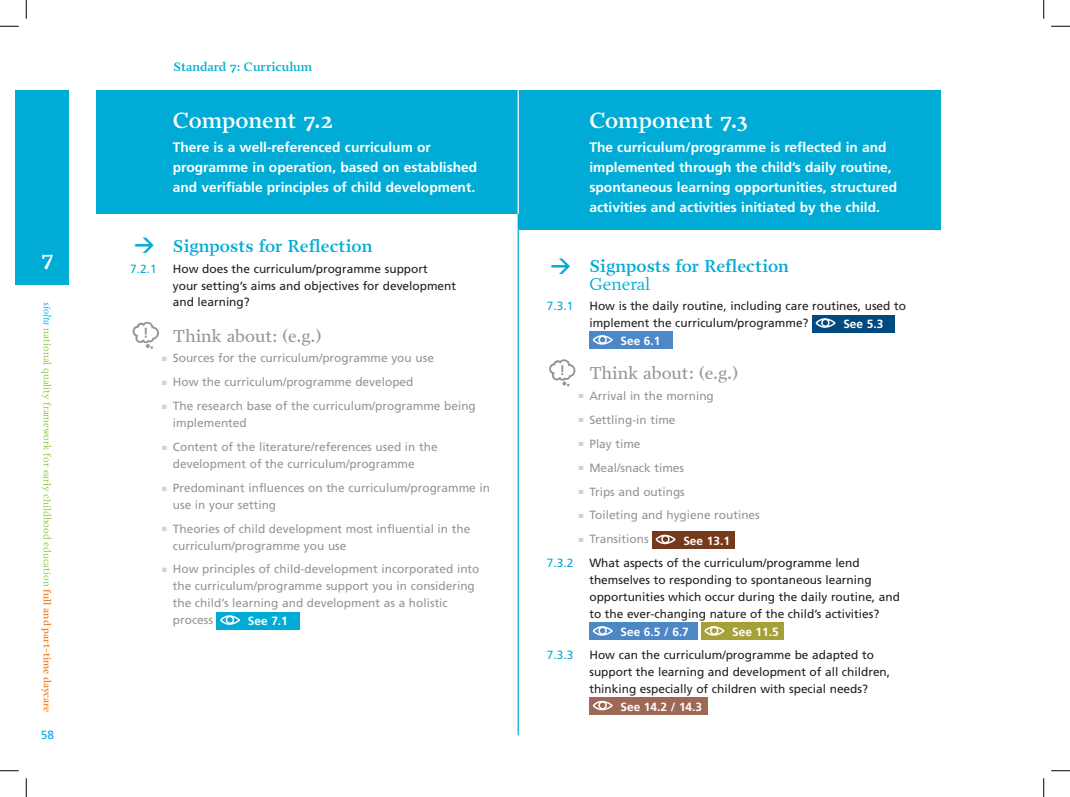
<style>
.page{position:relative;width:1070px;height:797px;background:#fff}
.page>*{position:absolute;margin:0;border:0;box-sizing:border-box;transform-origin:0 0}
.component_heading{font:600 22.5px "Prensa";color:#fff}
.signpost_thin_headin{font:20px "DIN Bold Alternate";color:#00acd5}
.signpost_thin_headin-2{font:600 17.5px/17.5px "Prensa";color:#00acd5}
.signpost_thin_headin-3{font:17.5px "Prensa";color:#939598}
.component{font:700 13.75px/20px "Frutiger";color:#fff}
.signpost_thin_headin-4{font:600 12.5px "Prensa";color:#00acd5}
.think_body{font:11.88px/16.9px "Frutiger";color:#939598}
.signpost_body{font:11.88px/16.9px "Frutiger";color:#231f20}
.t1{font:700 11.88px "Frutiger";color:#fff}
.signpost_body-2{font:11.88px "Frutiger";color:#00acd5}
.think_body-2{font:11.88px "Frutiger";color:#00aeef}
.t2{font:10px "Prensa";color:#8bc63e}
.s1{font-style:italic;color:#00aeef}
.s2{font-weight:600;color:#f58220}
.s3{color:#d1d2d4}
.s4{font-weight:400}
</style>
<div class="page">
<div style="left:16px;top:90px;width:53px;height:194px;background:#00acd5"></div>
<hr style="left:517px;top:90px;width:2px;height:645px;background:#00acd5">
<div style="left:96px;top:90px;width:422px;height:123px;background:#00acd5"></div>
<div style="left:518px;top:90px;width:422px;height:139px;background:#00acd5"></div>
<svg style="left:133px;top:322px;width:26px;height:27px"></svg>
<div style="left:217px;top:612px;width:26px;height:17px;background:#00acd5"></div>
<svg style="left:220px;top:615px;width:20px;height:10px"></svg>
<div style="left:243px;top:612px;width:57px;height:17px;background:#00acd5"></div>
<div style="left:812px;top:315px;width:26px;height:17px;background:#004a7f"></div>
<svg style="left:815px;top:318px;width:21px;height:10px"></svg>
<div style="left:838px;top:315px;width:57px;height:17px;background:#004a7f"></div>
<div style="left:589px;top:332px;width:26px;height:17px;background:#4d87c6"></div>
<svg style="left:593px;top:335px;width:20px;height:10px"></svg>
<div style="left:615px;top:332px;width:57px;height:17px;background:#4d87c6"></div>
<svg style="left:549px;top:359px;width:26px;height:27px"></svg>
<div style="left:652px;top:531px;width:26px;height:17px;background:#75391c"></div>
<svg style="left:655px;top:534px;width:21px;height:10px"></svg>
<div style="left:678px;top:531px;width:57px;height:17px;background:#75391c"></div>
<div style="left:589px;top:623px;width:26px;height:17px;background:#4d87c6"></div>
<svg style="left:593px;top:626px;width:20px;height:9px"></svg>
<div style="left:615px;top:623px;width:82px;height:17px;background:#4d87c6"></div>
<div style="left:701px;top:623px;width:26px;height:17px;background:#a6a038"></div>
<svg style="left:704px;top:626px;width:21px;height:9px"></svg>
<div style="left:727px;top:623px;width:57px;height:17px;background:#a6a038"></div>
<div style="left:589px;top:697px;width:26px;height:17px;background:#9d6856"></div>
<svg style="left:593px;top:700px;width:20px;height:10px"></svg>
<div style="left:615px;top:697px;width:92px;height:17px;background:#9d6856"></div>
<hr style="left:517px;top:88px;width:2px;height:126px;background:#fff">
<svg style="left:0;top:25px;width:19px;height:2px"></svg>
<svg style="left:1051px;top:25px;width:18px;height:2px"></svg>
<svg style="left:0;top:770px;width:19px;height:1px"></svg>
<svg style="left:1051px;top:770px;width:18px;height:1px"></svg>
<svg style="left:25px;top:0;width:2px;height:19px"></svg>
<svg style="left:25px;top:778px;width:2px;height:19px"></svg>
<svg style="left:1043px;top:0;width:1px;height:19px"></svg>
<svg style="left:1043px;top:778px;width:1px;height:19px"></svg>
<p class="component_heading" style="left:41px;top:245px;width:14px">7</p>
<p class="t2" style="left:53px;top:302px;width:412px;rotate:90deg"><span class="s1">síolta</span> national quality framework for early childhood education <span class="s2">full and part-time daycare</span></p>
<p class="think_body-2" style="left:41px;top:727px;width:15px">58</p>
<p class="signpost_thin_headin-4" style="left:173px;top:59px;width:140px">Standard 7: Curriculum</p>
<p class="signpost_thin_headin" style="left:159px;top:235px;width:22px;rotate:90deg">&gt;</p>
<p class="component_heading" style="left:173px;top:107px;width:161px">Component 7.2</p>
<p class="component" style="left:173px;top:137px;width:306px">There is a well-referenced curriculum or programme in operation, based on established and verifiable principles of child development.</p>
<p class="signpost_thin_headin-2" style="left:173px;top:237px;width:201px">Signposts for Reflection</p>
<p class="signpost_body-2" style="left:130px;top:261px;width:28px">7.2.1</p>
<p class="signpost_body" style="left:173px;top:260px;width:285px">How does the curriculum/programme support<br>your setting’s aims and objectives for development and learning?</p>
<p class="signpost_thin_headin-3" style="left:173px;top:325px;width:150px">Think about: (e.g.)</p>
<p class="think_body" style="left:162px;top:349px;width:273px"><span class="s3">■</span> Sources for the curriculum/programme you use</p>
<p class="think_body" style="left:162px;top:373px;width:253px"><span class="s3">■</span> How the curriculum/programme developed</p>
<p class="think_body" style="left:173px;top:397px;width:304px;text-indent:-11px"><span class="s3">■</span> The research base of the curriculum/programme being implemented</p>
<p class="think_body" style="left:173px;top:438px;width:266px;text-indent:-11px"><span class="s3">■</span> Content of the literature/references used in the development of the curriculum/programme</p>
<p class="think_body" style="left:173px;top:479px;width:319px;text-indent:-11px"><span class="s3">■</span> Predominant influences on the curriculum/programme in use in your setting</p>
<p class="think_body" style="left:173px;top:520px;width:299px;text-indent:-11px"><span class="s3">■</span> Theories of child development most influential in the curriculum/programme you use</p>
<p class="think_body" style="left:173px;top:561px;width:308px;text-indent:-11px"><span class="s3">■</span> How principles of child-development incorporated into the curriculum/programme support you in considering the child’s learning and development as a holistic process</p>
<p class="t1" style="left:248px;top:614px;width:41px">See 7.1</p>
<p class="signpost_thin_headin" style="left:575px;top:256px;width:22px;rotate:90deg">&gt;</p>
<p class="component_heading" style="left:589px;top:107px;width:160px">Component 7.3</p>
<p class="component" style="left:589px;top:137px;width:309px">The curriculum/programme is reflected in and implemented through the child’s daily routine, spontaneous learning opportunities, structured activities and activities initiated by the child.</p>
<p class="signpost_thin_headin-2" style="left:589px;top:257px;width:201px">Signposts for Reflection<br><span class="s4">General</span></p>
<p class="signpost_body-2" style="left:547px;top:299px;width:28px">7.3.1</p>
<p class="signpost_body" style="left:589px;top:297px;width:318px">How is the daily routine, including care routines, used to implement the curriculum/programme?</p>
<p class="t1" style="left:843px;top:317px;width:41px">See 5.3</p>
<p class="t1" style="left:620px;top:334px;width:41px">See 6.1</p>
<p class="signpost_thin_headin-3" style="left:589px;top:363px;width:150px">Think about: (e.g.)</p>
<p class="think_body" style="left:578px;top:387px;width:137px"><span class="s3">■</span> Arrival in the morning</p>
<p class="think_body" style="left:578px;top:411px;width:98px"><span class="s3">■</span> Settling-in time</p>
<p class="think_body" style="left:578px;top:435px;width:63px"><span class="s3">■</span> Play time</p>
<p class="think_body" style="left:578px;top:459px;width:107px"><span class="s3">■</span> Meal/snack times</p>
<p class="think_body" style="left:578px;top:483px;width:108px"><span class="s3">■</span> Trips and outings</p>
<p class="think_body" style="left:578px;top:507px;width:183px"><span class="s3">■</span> Toileting and hygiene routines</p>
<p class="think_body" style="left:578px;top:531px;width:71px"><span class="s3">■</span> Transitions</p>
<p class="t1" style="left:683px;top:533px;width:48px">See 13.1</p>
<p class="signpost_body-2" style="left:547px;top:556px;width:28px">7.3.2</p>
<p class="signpost_body" style="left:589px;top:554px;width:312px">What aspects of the curriculum/programme lend themselves to responding to spontaneous learning opportunities which occur during the daily routine, and to the ever-changing nature of the child’s activities?</p>
<p class="t1" style="left:620px;top:625px;width:70px">See 6.5 / 6.7</p>
<p class="t1" style="left:732px;top:625px;width:48px">See 11.5</p>
<p class="signpost_body-2" style="left:547px;top:648px;width:28px">7.3.3</p>
<p class="signpost_body" style="left:589px;top:646px;width:302px">How can the curriculum/programme be adapted to support the learning and development of all children, thinking especially of children with special needs?</p>
<p class="t1" style="left:620px;top:699px;width:83px">See 14.2 / 14.3</p>
</div>
